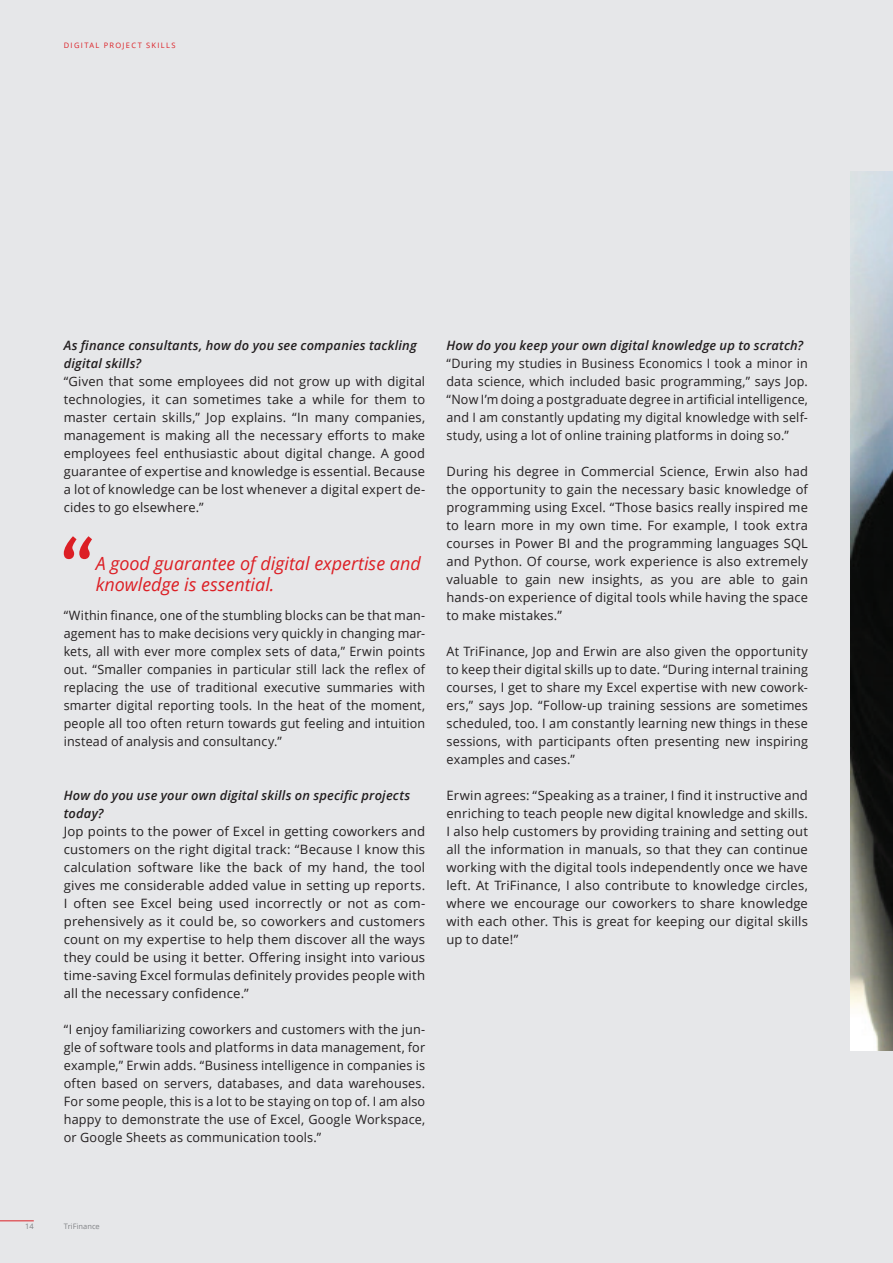
<style>
.page{position:relative;width:893px;height:1263px;background:#e6e7e9}
.page>*{position:absolute;margin:0;border:0;box-sizing:border-box;transform-origin:0 0}
.t1{font:italic 18.15px/21px "Open Sans";color:#dc1f25}
.t2{font:12.9px/18px "Open Sans";letter-spacing:.015em;color:#231f20;text-align:justify}
.t3{font:italic 600 12.9px/18px "Open Sans";letter-spacing:.015em;color:#231f20}
.t4{font:7.5px "Open Sans";letter-spacing:.18em;color:#dc1f25}
.t5{font:7.5px "Open Sans";color:#808285}
</style>
<div class="page">
<img style="left:850px;top:171px;width:43px;height:879px">
<hr style="left:0;top:1220px;width:34px;height:1px;background:#dc1f25">
<svg style="left:64px;top:536px;width:28px;height:23px"></svg>
<p class="t4" style="left:64px;top:40px;width:113px">DIGITAL PROJECT SKILLS</p>
<p class="t3" style="left:64px;top:336px;width:354px">As finance consultants, how do you see companies tackling digital skills?</p>
<p class="t2" style="left:64px;top:372px;width:363px">“Given that some employees did not grow up with digital technologies, it can sometimes take a while for them to master certain skills,” Jop explains. “In many companies, management is making all the necessary efforts to make employees feel enthusiastic about digital change. A good guarantee of expertise and knowledge is essential. Because a lot of knowledge can be lost whenever a digital expert de&shy;cides to go elsewhere.”</p>
<h1 class="t1" style="left:96px;top:552px;width:327px">A good guarantee of digital expertise and knowledge is essential.</h1>
<p class="t2" style="left:64px;top:606px;width:363px">“Within finance, one of the stumbling blocks can be that man&shy;agement has to make decisions very quickly in changing mar&shy;kets, all with ever more complex sets of data,” Erwin points out. “Smaller companies in particular still lack the reflex of replacing the use of traditional executive summaries with smarter digital reporting tools. In the heat of the moment, people all too often return towards gut feeling and intuition instead of analysis and consultancy.”</p>
<p class="t3" style="left:64px;top:786px;width:348px">How do you use your own digital skills on specific projects today?</p>
<p class="t2" style="left:64px;top:822px;width:363px">Jop points to the power of Excel in getting coworkers and customers on the right digital track: “Because I know this calculation software like the back of my hand, the tool gives me considerable added value in setting up reports.<br>I often see Excel being used incorrectly or not as com&shy;prehensively as it could be, so coworkers and customers count on my expertise to help them discover all the ways they could be using it better. Offering insight into various time-saving Excel formulas definitely provides people with all the necessary confidence.”</p>
<p class="t2" style="left:64px;top:1020px;width:363px">“I enjoy familiarizing coworkers and customers with the jun&shy;gle of software tools and platforms in data management, for example,” Erwin adds. “Business intelligence in companies is often based on servers, databases, and data warehouses.<br>For some people, this is a lot to be staying on top of. I am also happy to demonstrate the use of Excel, Google Workspace, or Google Sheets as communication tools.”</p>
<p class="t3" style="left:446px;top:336px;width:358px">How do you keep your own digital knowledge up to scratch?</p>
<p class="t2" style="left:446px;top:354px;width:363px">“During my studies in Business Economics I took a minor in data science, which included basic programming,” says Jop. “Now I’m doing a postgraduate degree in artificial intelligence, and I am constantly updating my digital knowledge with self&shy;study, using a lot of online training platforms in doing so.”</p>
<p class="t2" style="left:446px;top:462px;width:363px">During his degree in Commercial Science, Erwin also had the opportunity to gain the necessary basic knowledge of programming using Excel. “Those basics really inspired me to learn more in my own time. For example, I took extra courses in Power BI and the programming languages SQL and Python. Of course, work experience is also extremely valuable to gain new insights, as you are able to gain hands-on experience of digital tools while having the space to make mistakes.”</p>
<p class="t2" style="left:446px;top:642px;width:363px">At TriFinance, Jop and Erwin are also given the opportunity to keep their digital skills up to date. “During internal training courses, I get to share my Excel expertise with new cowork&shy;ers,” says Jop. “Follow-up training sessions are sometimes scheduled, too. I am constantly learning new things in these sessions, with participants often presenting new inspiring examples and cases.”</p>
<p class="t2" style="left:446px;top:786px;width:363px">Erwin agrees: “Speaking as a trainer, I find it instructive and enriching to teach people new digital knowledge and skills.<br>I also help customers by providing training and setting out all the information in manuals, so that they can continue working with the digital tools independently once we have left. At TriFinance, I also contribute to knowledge circles, where we encourage our coworkers to share knowledge with each other. This is great for keeping our digital skills up to date!”</p>
<p class="t5" style="left:25px;top:1221px;width:10px">14</p>
<p class="t5" style="left:64px;top:1221px;width:38px">TriFinance</p>
</div>
